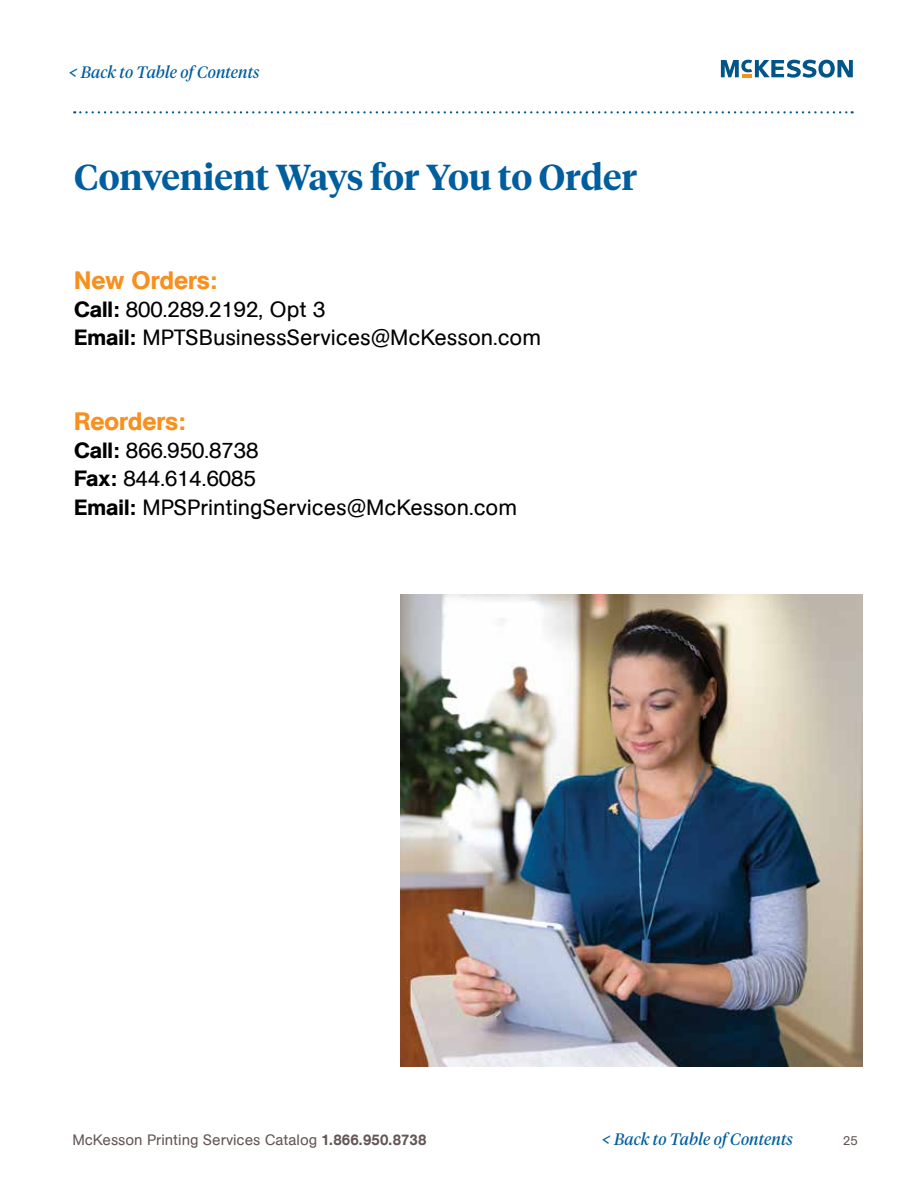
<style>
.page{position:relative;width:918px;height:1188px;background:#fff}
.page>*{position:absolute;margin:0;border:0;box-sizing:border-box;transform-origin:0 0}
.t1{font:600 36px "Tiempos Headline";color:#005e9e}
.t2{font:500 25.05px "AG Book Pro";color:#f7901e}
.t3{font:21.9px/28.2px "AG Book Pro";color:#000}
.t4{font:italic 16.5px "Tiempos Headline";letter-spacing:.01em;color:#005e9e}
.t5{font:15px "AG Book Pro";color:#655656}
.t6{font:12.75px "AG Book Pro";color:#655656}
.s1{font-size:22.5px}
.s2{font-weight:500}
</style>
<div class="page">
<svg style="left:721px;top:60px;width:132px;height:18px"></svg>
<svg style="left:74px;top:111px;width:779px;height:2px"></svg>
<img style="left:401px;top:594px;width:461px;height:473px">
<p class="t4" style="left:68px;top:61px;width:193px"><span class="s1">&lt;</span> Back to Table of Contents</p>
<h1 class="t1" style="left:74px;top:153px;width:564px">Convenient Ways for You to Order</h1>
<p class="t2" style="left:74px;top:264px;width:144px">New Orders:</p>
<p class="t3" style="left:74px;top:295px;width:468px"><span class="s2">Call:</span> 800.289.2192, Opt 3<br><span class="s2">Email:</span> MPTSBusinessServices@McKesson.com</p>
<p class="t2" style="left:74px;top:405px;width:113px">Reorders:</p>
<p class="t3" style="left:74px;top:436px;width:444px"><span class="s2">Call:</span> 866.950.8738<br><span class="s2">Fax:</span> 844.614.6085<br><span class="s2">Email:</span> MPSPrintingServices@McKesson.com</p>
<p class="t4" style="left:601px;top:1128px;width:193px"><span class="s1">&lt;</span> Back to Table of Contents</p>
<p class="t5" style="left:72px;top:1130px;width:356px">McKesson Printing Services Catalog <span class="s2">1.866.950.8738</span></p>
<p class="t6" style="left:843px;top:1132px;width:16px">25</p>
</div>
